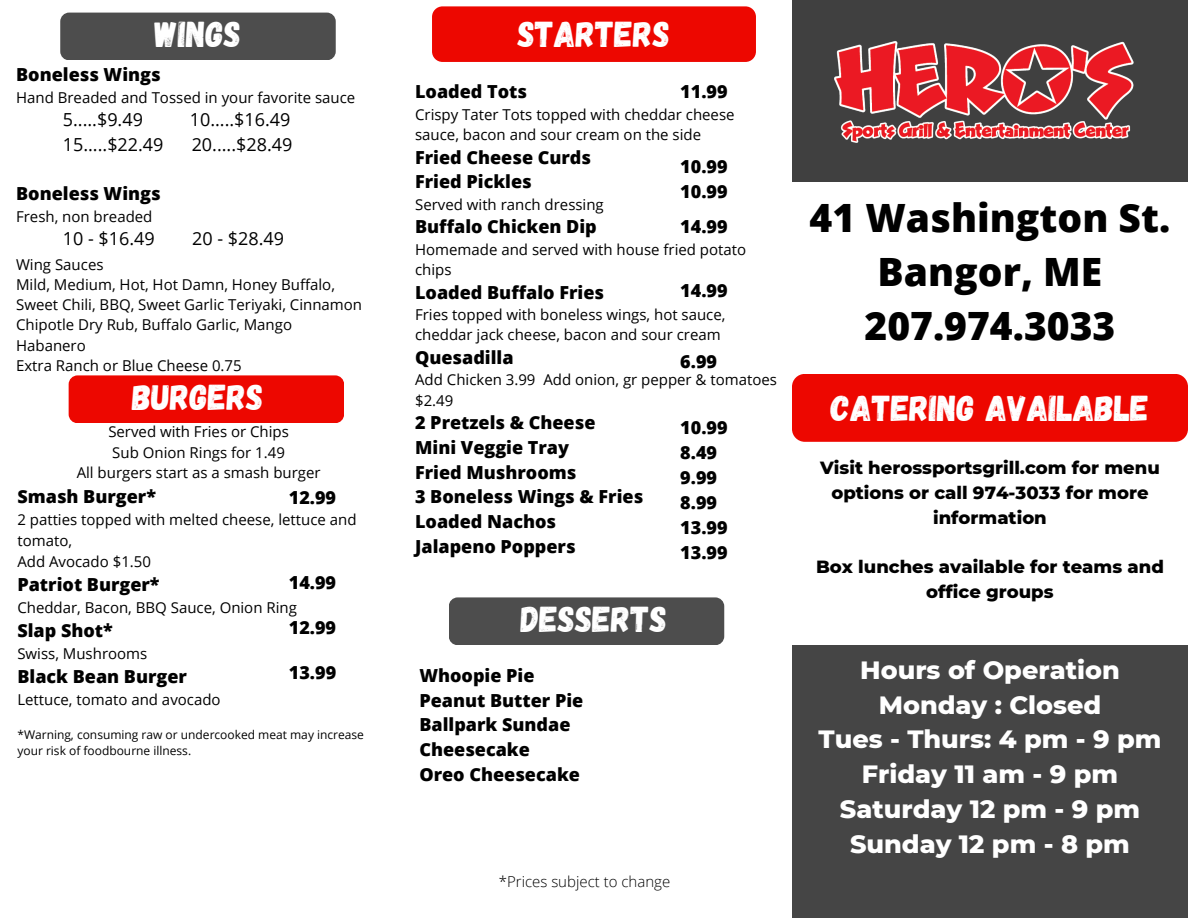
<style>
.page{position:relative;width:1188px;height:918px;background:#fff}
.page>*{position:absolute;margin:0;border:0;box-sizing:border-box;transform-origin:0 0}
.t1{font:800 39px/54px "Open Sans";color:#000;text-align:center}
.t2{font:36px "Gagalin";color:#fff}
.t3{font:800 25.5px/34.8px "Montserrat";color:#fff;text-align:center}
.t4{font:800 18px/25px "Open Sans";color:#000}
.t5{font:800 18px/24.8px "Montserrat";color:#000;text-align:center}
.t6{font:18px "Open Sans";color:#000}
.t7{font:15px/20.2px "Open Sans";color:#000}
.t8{font:300 15px "Open Sans";color:#000}
.t9{font:12px/16px "Open Sans";color:#000}
</style>
<div class="page">
<div style="left:792px;top:0;width:396px;height:182px;background:#404040"></div>
<div style="left:792px;top:645px;width:396px;height:273px;background:#454545"></div>
<div style="left:432px;top:6px;width:324px;height:56px;background:#ed0700;border-radius:10px"></div>
<div style="left:60px;top:13px;width:276px;height:47px;background:#4d4d4d;border-radius:9px"></div>
<div style="left:69px;top:375px;width:275px;height:48px;background:#ed0700;border-radius:9px"></div>
<div style="left:792px;top:374px;width:396px;height:68px;background:#ed0700;border-radius:13px"></div>
<img style="left:834px;top:41px;width:300px;height:102px">
<div style="left:449px;top:597px;width:275px;height:48px;background:#4d4d4d;border-radius:9px"></div>
<p class="t2" style="left:155px;top:11px;width:88px">WINGS</p>
<p class="t2" style="left:518px;top:11px;width:154px">STARTERS</p>
<p class="t4" style="left:16px;top:62px;width:146px">Boneless Wings</p>
<p class="t7" style="left:16px;top:87px;width:341px">Hand Breaded and Tossed in your favorite sauce</p>
<p class="t6" style="left:63px;top:107px;width:82px">5.....$9.49</p>
<p class="t6" style="left:190px;top:107px;width:102px">10.....$16.49</p>
<p class="t6" style="left:63px;top:132px;width:102px">15.....$22.49</p>
<p class="t6" style="left:192px;top:132px;width:102px">20.....$28.49</p>
<p class="t4" style="left:16px;top:181px;width:146px">Boneless Wings</p>
<p class="t7" style="left:16px;top:206px;width:138px">Fresh, non breaded</p>
<p class="t6" style="left:63px;top:226px;width:93px">10 - $16.49</p>
<p class="t6" style="left:192px;top:226px;width:93px">20 - $28.49</p>
<p class="t7" style="left:16px;top:254px;width:89px">Wing Sauces</p>
<p class="t7" style="left:16px;top:274px;width:348px">Mild, Medium, Hot, Hot Damn, Honey Buffalo, Sweet Chili, BBQ, Sweet Garlic Teriyaki, Cinnamon Chipotle Dry Rub, Buffalo Garlic, Mango Habanero</p>
<p class="t7" style="left:16px;top:355px;width:227px">Extra Ranch or Blue Cheese 0.75</p>
<p class="t2" style="left:132px;top:374px;width:133px">BURGERS</p>
<p class="t4" style="left:415px;top:79px;width:114px">Loaded Tots</p>
<p class="t7" style="left:415px;top:104px;width:321px">Crispy Tater Tots topped with cheddar cheese sauce, bacon and sour cream on the side</p>
<p class="t4" style="left:415px;top:144px;width:178px">Fried Cheese Curds</p>
<p class="t4" style="left:415px;top:169px;width:118px">Fried Pickles</p>
<p class="t7" style="left:415px;top:194px;width:190px">Served with ranch dressing</p>
<p class="t4" style="left:415px;top:214px;width:183px">Buffalo Chicken Dip</p>
<p class="t7" style="left:415px;top:239px;width:333px">Homemade and served with house fried potato chips</p>
<p class="t4" style="left:415px;top:279px;width:190px">Loaded Buffalo Fries</p>
<p class="t7" style="left:415px;top:304px;width:312px">Fries topped with boneless wings, hot sauce, cheddar jack cheese, bacon and sour cream</p>
<p class="t4" style="left:415px;top:344px;width:100px">Quesadilla</p>
<p class="t7" style="left:415px;top:369px;width:363px">Add Chicken 3.99 Add onion, gr pepper &amp; tomatoes $2.49</p>
<h5 class="t4" style="left:415px;top:410px;width:182px">2 Pretzels &amp; Cheese</h5>
<h5 class="t4" style="left:415px;top:434px;width:156px">Mini Veggie Tray</h5>
<h5 class="t4" style="left:415px;top:459px;width:163px">Fried Mushrooms</h5>
<h5 class="t4" style="left:415px;top:484px;width:230px">3 Boneless Wings &amp; Fries</h5>
<h5 class="t4" style="left:415px;top:509px;width:143px">Loaded Nachos</h5>
<h5 class="t4" style="left:415px;top:533px;width:162px">Jalapeno Poppers</h5>
<p class="t4" style="left:680px;top:79px;width:49px">11.99</p>
<p class="t4" style="left:680px;top:154px;width:49px">10.99<br>10.99</p>
<p class="t4" style="left:680px;top:214px;width:49px">14.99</p>
<h3 class="t4" style="left:680px;top:278px;width:49px">14.99</h3>
<p class="t4" style="left:680px;top:349px;width:38px">6.99</p>
<p class="t4" style="left:680px;top:415px;width:49px">10.99<br>8.49<br>9.99<br>8.99<br>13.99<br>13.99</p>
<p class="t7" style="left:108px;top:421px;width:182px">Served with Fries or Chips</p>
<h5 class="t7" style="left:112px;top:442px;width:174px">Sub Onion Rings for 1.49</h5>
<h5 class="t7" style="left:77px;top:462px;width:245px">All burgers start as a smash burger</h5>
<h5 class="t4" style="left:17px;top:483px;width:140px">Smash Burger*</h5>
<h5 class="t7" style="left:17px;top:509px;width:341px;line-height:21px">2 patties topped with melted cheese, lettuce and tomato,</h5>
<p class="t7" style="left:17px;top:551px;width:135px">Add Avocado $1.50</p>
<p class="t4" style="left:17px;top:571px;width:144px">Patriot Burger*</p>
<p class="t7" style="left:17px;top:597px;width:281px">Cheddar, Bacon, BBQ Sauce, Onion Ring</p>
<p class="t4" style="left:17px;top:617px;width:97px">Slap Shot*</p>
<p class="t7" style="left:17px;top:643px;width:131px">Swiss, Mushrooms</p>
<p class="t4" style="left:17px;top:663px;width:171px">Black Bean Burger</p>
<p class="t7" style="left:17px;top:689px;width:205px">Lettuce, tomato and avocado</p>
<p class="t9" style="left:17px;top:726px;width:348px">*Warning, consuming raw or undercooked meat may increase your risk of foodbourne illness.</p>
<h5 class="t4" style="left:289px;top:484px;width:49px">12.99</h5>
<p class="t4" style="left:289px;top:570px;width:49px">14.99</p>
<p class="t4" style="left:289px;top:615px;width:49px">12.99</p>
<h2 class="t4" style="left:289px;top:660px;width:49px">13.99</h2>
<p class="t2" style="left:521px;top:596px;width:148px">DESSERTS</p>
<p class="t4" style="left:419px;top:663px;width:165px">Whoopie Pie<br>Peanut Butter Pie<br>Ballpark Sundae<br>Cheesecake<br>Oreo Cheesecake</p>
<h1 class="t8" style="left:499px;top:871px;width:173px">*Prices subject to change</h1>
<h6 class="t1" style="left:810px;top:189px;width:362px">41 Washington St.<br>Bangor, ME<br>207.974.3033</h6>
<h3 class="t2" style="left:831px;top:385px;width:320px">CATERING AVAILABLE</h3>
<h5 class="t5" style="left:820px;top:455px;width:341px">Visit herossportsgrill.com for menu options or call 974-3033 for more information</h5>
<h5 class="t5" style="left:816px;top:554px;width:349px">Box lunches available for teams and office groups</h5>
<h3 class="t3" style="left:819px;top:652px;width:344px">Hours of Operation<br>Monday : Closed<br>Tues - Thurs: 4 pm - 9 pm<br>Friday 11 am - 9 pm<br>Saturday 12 pm - 9 pm<br>Sunday 12 pm - 8 pm</h3>
</div>
